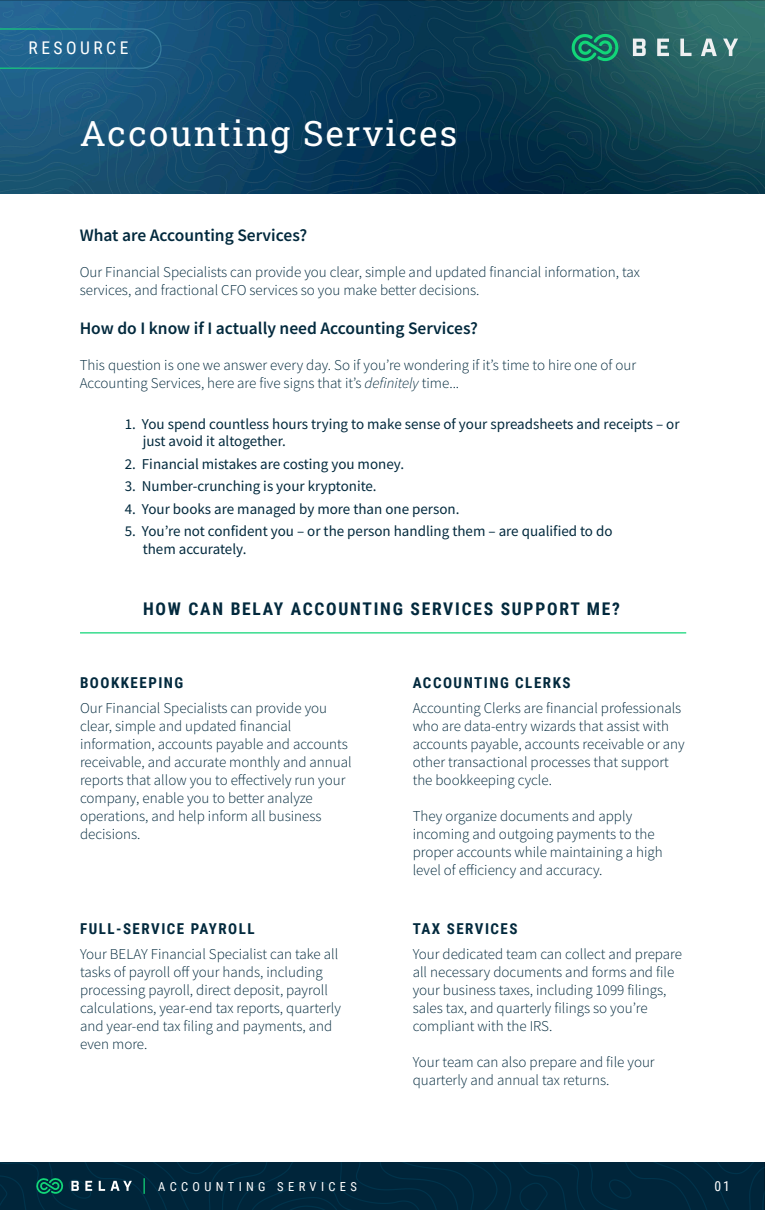
<style>
.page{position:relative;width:765px;height:1210px;background:#fff}
.page>*{position:absolute;margin:0;border:0;box-sizing:border-box;transform-origin:0 0}
.t1{font:35px "Roboto Slab";letter-spacing:.06em;color:#fff}
.t2{font:600 17.5px "Source Sans Pro";color:#02293d}
.t3{font:700 17.5px "Roboto Condensed";letter-spacing:.1em;color:#02293d}
.t4{font:17.5px "Roboto Condensed";letter-spacing:.2em;color:#fff}
.t5{font:300 15px/18px "Source Sans Pro";color:#02293d}
.t6{font:15px/17.5px "Source Sans Pro";color:#02293d}
.t7{font:700 15px "Roboto Condensed";letter-spacing:.1em;color:#02293d}
.t8{font:13.75px "Roboto Condensed";color:#fff}
.t9{font:12.5px "Roboto Condensed";letter-spacing:.35em;color:#fff}
.s1{font-style:italic}
</style>
<div class="page">
<img style="left:0;top:1162px;width:765px;height:48px">
<img style="left:0;top:0;width:765px;height:193px">
<svg style="left:633px;top:39px;width:13px;height:17px"></svg>
<svg style="left:657px;top:39px;width:12px;height:17px"></svg>
<svg style="left:680px;top:39px;width:12px;height:17px"></svg>
<svg style="left:701px;top:39px;width:16px;height:17px"></svg>
<svg style="left:723px;top:39px;width:15px;height:17px"></svg>
<svg style="left:570px;top:33px;width:50px;height:28px"></svg>
<svg style="left:0;top:28px;width:162px;height:41px;background:#1f648b"></svg>
<svg style="left:71px;top:1181px;width:8px;height:10px"></svg>
<svg style="left:85px;top:1181px;width:7px;height:10px"></svg>
<svg style="left:99px;top:1181px;width:6px;height:10px"></svg>
<svg style="left:111px;top:1181px;width:21px;height:10px"></svg>
<svg style="left:35px;top:1178px;width:29px;height:16px"></svg>
<svg style="left:144px;top:1178px;width:1px;height:16px"></svg>
<hr style="left:80px;top:632px;width:606px;height:1px;background:#12d678">
<p class="t4" style="left:29px;top:35px;width:101px">RESOURCE</p>
<h1 class="t1" style="left:80px;top:110px;width:379px">Accounting Services</h1>
<p class="t2" style="left:80px;top:224px;width:229px">What are Accounting Services?</p>
<p class="t5" style="left:80px;top:263px;width:562px">Our Financial Specialists can provide you clear, simple and updated financial information, tax services, and fractional CFO services so you make better decisions.</p>
<p class="t2" style="left:80px;top:317px;width:400px">How do I know if I actually need Accounting Services?</p>
<p class="t5" style="left:80px;top:356px;width:558px">This question is one we answer every day. So if youʼre wondering if itʼs time to hire one of our<br>Accounting Services, here are five signs that itʼs <span class="s1">definitely</span> time...</p>
<p class="t6" style="left:143px;top:415px;width:538px;text-indent:-18px">1. You spend countless hours trying to make sense of your spreadsheets and receipts – or just avoid it altogether.</p>
<p class="t6" style="left:125px;top:455px;width:281px">2. Financial mistakes are costing you money.</p>
<p class="t6" style="left:125px;top:478px;width:254px">3. Number-crunching is your kryptonite.</p>
<p class="t6" style="left:125px;top:500px;width:336px">4. Your books are managed by more than one person.</p>
<p class="t6" style="left:143px;top:523px;width:471px;text-indent:-18px">5. Youʼre not confident you – or the person handling them – are qualified to do them accurately.</p>
<p class="t3" style="left:143px;top:597px;width:479px">HOW CAN BELAY ACCOUNTING SERVICES SUPPORT ME?</p>
<p class="t7" style="left:80px;top:672px;width:105px">BOOKKEEPING</p>
<p class="t5" style="left:80px;top:699px;width:273px">Our Financial Specialists can provide you clear, simple and updated financial information, accounts payable and accounts receivable, and accurate monthly and annual reports that allow you to effectively run your company, enable you to better analyze operations, and help inform all business decisions.</p>
<p class="t7" style="left:80px;top:918px;width:176px">FULL-SERVICE PAYROLL</p>
<p class="t5" style="left:80px;top:945px;width:262px">Your BELAY Financial Specialist can take all tasks of payroll off your hands, including processing payroll, direct deposit, payroll calculations, year-end tax reports, quarterly and year-end tax filing and payments, and even more.</p>
<p class="t7" style="left:413px;top:673px;width:159px">ACCOUNTING CLERKS</p>
<p class="t5" style="left:413px;top:699px;width:274px">Accounting Clerks are financial professionals who are data-entry wizards that assist with accounts payable, accounts receivable or any other transactional processes that support the bookkeeping cycle.</p>
<p class="t5" style="left:413px;top:807px;width:252px">They organize documents and apply incoming and outgoing payments to the proper accounts while maintaining a high level of efficiency and accuracy.</p>
<p class="t7" style="left:413px;top:918px;width:106px">TAX SERVICES</p>
<p class="t5" style="left:413px;top:945px;width:271px">Your dedicated team can collect and prepare all necessary documents and forms and file your business taxes, including 1099 filings, sales tax, and quarterly filings so youʼre compliant with the IRS.</p>
<p class="t5" style="left:413px;top:1053px;width:244px">Your team can also prepare and file your quarterly and annual tax returns.</p>
<p class="t9" style="left:158px;top:1178px;width:200px">ACCOUNTING SERVICES</p>
<p class="t8" style="left:714px;top:1177px;width:17px">01</p>
</div>
